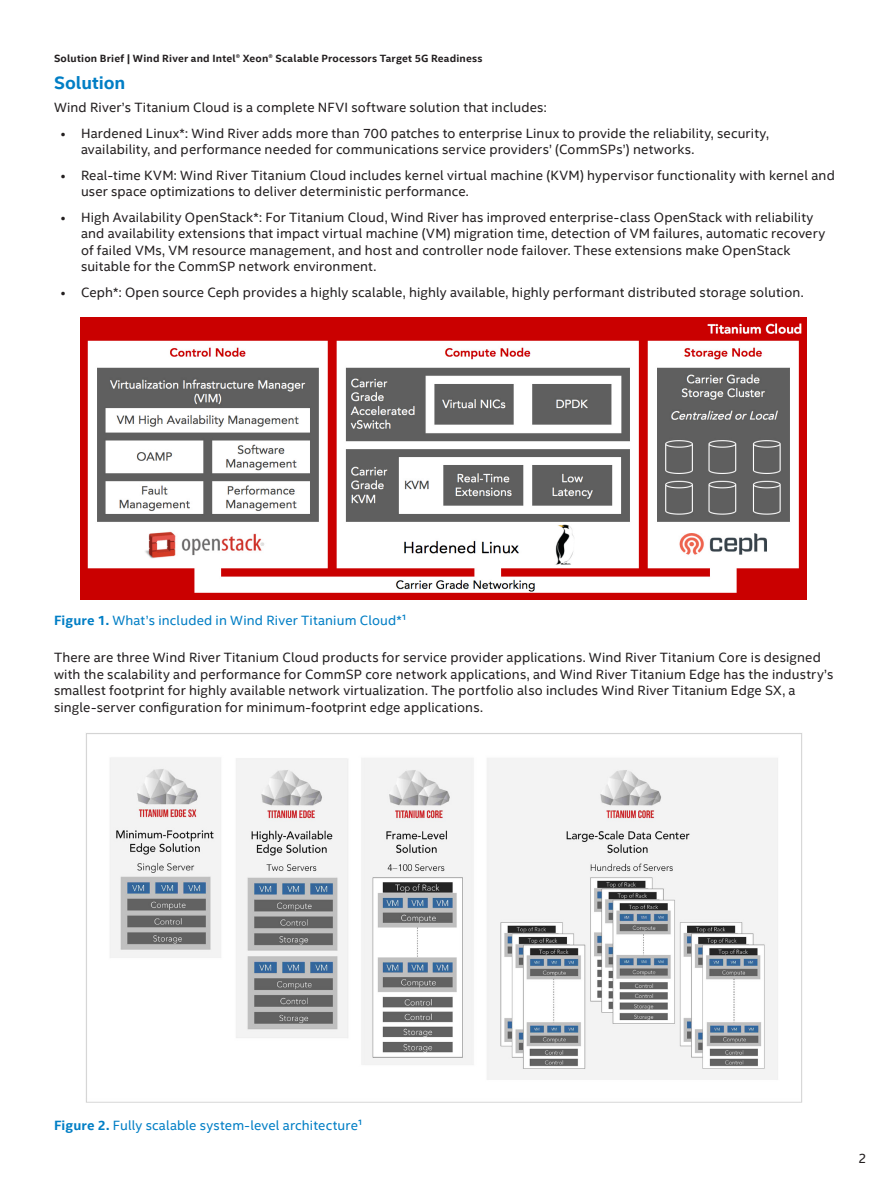
<style>
.page{position:relative;width:891px;height:1188px;background:#fff}
.page>*{position:absolute;margin:0;border:0;box-sizing:border-box;transform-origin:0 0}
.CopyHeaderBlue{font:700 18px "Intel Clear";color:#007ec5}
.MainCopy___Caption{font:13.5px/16.5px "Intel Clear";letter-spacing:.01em;color:#231f20}
.MainCopy___Caption-2{font:13.5px "Intel Clear";letter-spacing:.01em;color:#007ec5}
.t1{font:700 10.5px "Intel Clear";letter-spacing:.02em;color:#231f20}
.s1{font-weight:700}
</style>
<div class="page">
<img style="left:80px;top:317px;width:726px;height:283px">
<img style="left:86px;top:733px;width:716px;height:369px">
<p class="t1" style="left:54px;top:51px;width:430px">Solution Brief | Wind River and Intel® Xeon® Scalable Processors Target 5G Readiness</p>
<p class="CopyHeaderBlue" style="left:54px;top:71px;width:73px">Solution</p>
<p class="MainCopy___Caption" style="left:54px;top:100px;width:494px">Wind River’s Titanium Cloud is a complete NFVI software solution that includes:</p>
<p class="MainCopy___Caption" style="left:81px;top:125px;width:690px;text-indent:-20px">• Hardened Linux*: Wind River adds more than 700 patches to enterprise Linux to provide the reliability, security, availability, and performance needed for communications service providers’ (CommSPs’) networks.</p>
<p class="MainCopy___Caption" style="left:81px;top:167px;width:755px;text-indent:-20px">• Real-time KVM: Wind River Titanium Cloud includes kernel virtual machine (KVM) hypervisor functionality with kernel and user space optimizations to deliver deterministic performance.</p>
<p class="MainCopy___Caption" style="left:81px;top:209px;width:746px;text-indent:-20px">• High Availability OpenStack*: For Titanium Cloud, Wind River has improved enterprise-class OpenStack with reliability and availability extensions that impact virtual machine (VM) migration time, detection of VM failures, automatic recovery of failed VMs, VM resource management, and host and controller node failover. These extensions make OpenStack suitable for the CommSP network environment.</p>
<p class="MainCopy___Caption" style="left:61px;top:284px;width:744px">• Ceph*: Open source Ceph provides a highly scalable, highly available, highly performant distributed storage solution.</p>
<p class="MainCopy___Caption-2" style="left:54px;top:612px;width:355px"><span class="s1">Figure 1.</span> What’s included in Wind River Titanium Cloud*¹</p>
<p class="MainCopy___Caption" style="left:54px;top:649px;width:781px">There are three Wind River Titanium Cloud products for service provider applications. Wind River Titanium Core is designed with the scalability and performance for CommSP core network applications, and Wind River Titanium Edge has the industry’s smallest footprint for highly available network virtualization. The portfolio also includes Wind River Titanium Edge SX, a single-server configuration for minimum-footprint edge applications.</p>
<p class="MainCopy___Caption-2" style="left:54px;top:1117px;width:310px"><span class="s1">Figure 2.</span> Fully scalable system-level architecture¹</p>
<p class="MainCopy___Caption" style="left:858px;top:1151px;width:10px">2</p>
</div>
